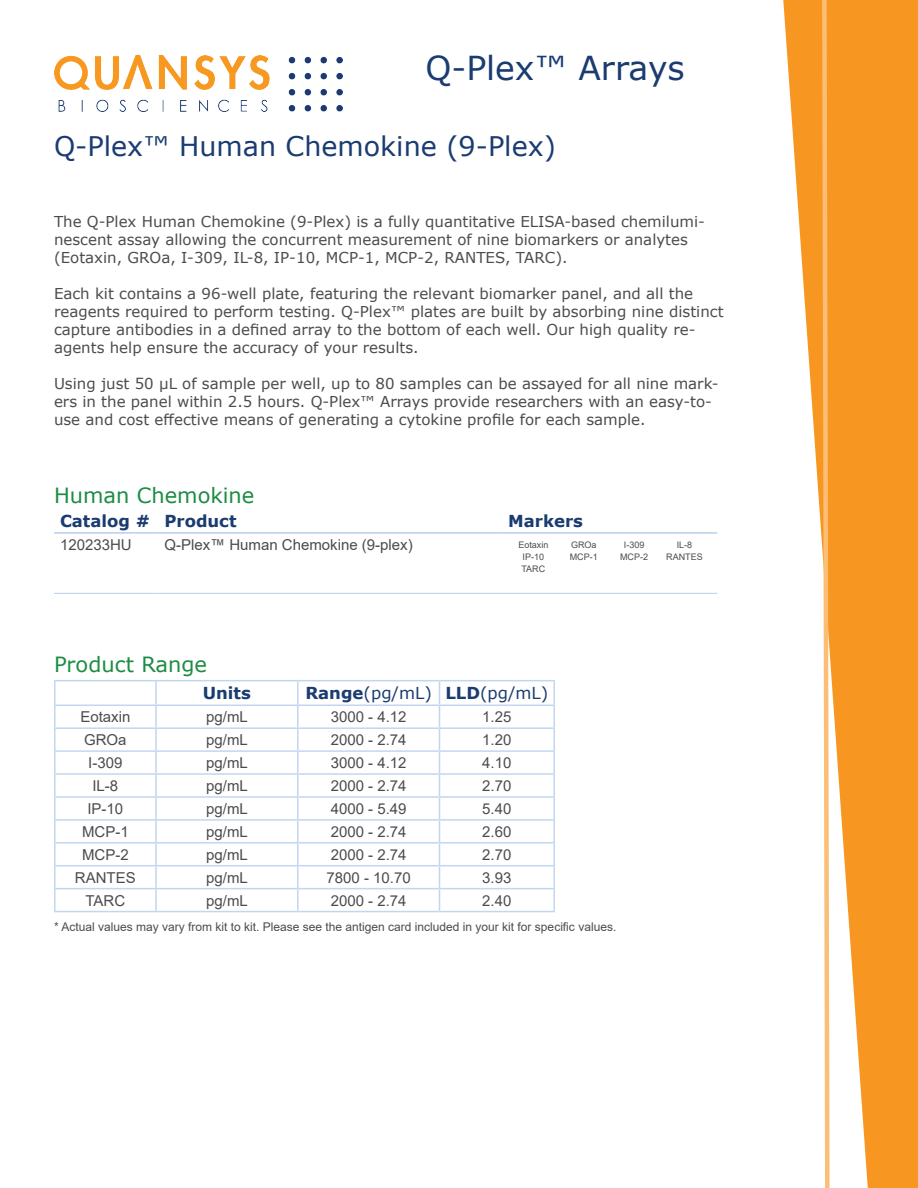
<style>
.page{position:relative;width:918px;height:1188px;background:#fff}
.page>*{position:absolute;margin:0;border:0;box-sizing:border-box;transform-origin:0 0}
.t1{font:33px "Verdana";color:#1a3c71}
.t2{font:27px "Verdana";color:#1a3c71}
.Heading_3{font:21px "Verdana";color:#1c8c43}
.Heading_4{font:700 16.5px "Verdana";color:#1a3c71}
.t3{font:16.5px "Verdana";color:#1a3c71}
.t4{font:15px/18px "Verdana";color:#4b4c4d}
.body_copy1{font:15px "Arial";color:#4b4c4d}
.t5{font:12px "Arial";color:#4b4c4d}
.t6{font:9px "Arial";color:#4b4c4d}
.s1{font-weight:700}
</style>
<div class="page">
<svg style="left:783px;top:0;width:135px;height:1188px;fill:#f79721"></svg>
<svg style="left:820px;top:0;width:12px;height:1188px"></svg>
<img style="left:54px;top:55px;width:289px;height:56px">
<hr style="left:54px;top:532px;width:104px;height:2px;background:#b7d0ec">
<hr style="left:158px;top:532px;width:344px;height:2px;background:#b7d0ec">
<hr style="left:502px;top:532px;width:215px;height:2px;background:#b7d0ec">
<hr style="left:54px;top:593px;width:104px;height:1px;background:#b7d0ec">
<hr style="left:158px;top:593px;width:344px;height:1px;background:#b7d0ec">
<hr style="left:502px;top:593px;width:215px;height:1px;background:#b7d0ec">
<hr style="left:54px;top:680px;width:102px;height:1px;background:#c1d7ef">
<hr style="left:54px;top:681px;width:2px;height:24px;background:#c1d7ef">
<hr style="left:156px;top:680px;width:142px;height:1px;background:#c1d7ef">
<hr style="left:155px;top:681px;width:2px;height:24px;background:#c1d7ef">
<hr style="left:298px;top:680px;width:142px;height:1px;background:#c1d7ef">
<hr style="left:440px;top:680px;width:115px;height:1px;background:#c1d7ef">
<hr style="left:54px;top:705px;width:102px;height:1px;background:#c1d7ef">
<hr style="left:54px;top:706px;width:2px;height:21px;background:#c1d7ef">
<hr style="left:156px;top:705px;width:142px;height:1px;background:#c1d7ef">
<hr style="left:155px;top:706px;width:2px;height:21px;background:#c1d7ef">
<hr style="left:298px;top:705px;width:142px;height:1px;background:#c1d7ef">
<hr style="left:440px;top:705px;width:115px;height:1px;background:#c1d7ef">
<hr style="left:54px;top:727px;width:102px;height:2px;background:#c1d7ef">
<hr style="left:54px;top:729px;width:2px;height:21px;background:#c1d7ef">
<hr style="left:156px;top:727px;width:142px;height:2px;background:#c1d7ef">
<hr style="left:155px;top:729px;width:2px;height:21px;background:#c1d7ef">
<hr style="left:298px;top:727px;width:142px;height:2px;background:#c1d7ef">
<hr style="left:440px;top:727px;width:115px;height:2px;background:#c1d7ef">
<hr style="left:54px;top:750px;width:102px;height:2px;background:#c1d7ef">
<hr style="left:54px;top:752px;width:2px;height:21px;background:#c1d7ef">
<hr style="left:156px;top:750px;width:142px;height:2px;background:#c1d7ef">
<hr style="left:155px;top:752px;width:2px;height:21px;background:#c1d7ef">
<hr style="left:298px;top:750px;width:142px;height:2px;background:#c1d7ef">
<hr style="left:440px;top:750px;width:115px;height:2px;background:#c1d7ef">
<hr style="left:54px;top:773px;width:102px;height:2px;background:#c1d7ef">
<hr style="left:54px;top:775px;width:2px;height:21px;background:#c1d7ef">
<hr style="left:156px;top:773px;width:142px;height:2px;background:#c1d7ef">
<hr style="left:155px;top:775px;width:2px;height:21px;background:#c1d7ef">
<hr style="left:298px;top:773px;width:142px;height:2px;background:#c1d7ef">
<hr style="left:440px;top:773px;width:115px;height:2px;background:#c1d7ef">
<hr style="left:54px;top:796px;width:102px;height:2px;background:#c1d7ef">
<hr style="left:54px;top:798px;width:2px;height:21px;background:#c1d7ef">
<hr style="left:156px;top:796px;width:142px;height:2px;background:#c1d7ef">
<hr style="left:155px;top:798px;width:2px;height:21px;background:#c1d7ef">
<hr style="left:298px;top:796px;width:142px;height:2px;background:#c1d7ef">
<hr style="left:440px;top:796px;width:115px;height:2px;background:#c1d7ef">
<hr style="left:54px;top:819px;width:102px;height:2px;background:#c1d7ef">
<hr style="left:54px;top:821px;width:2px;height:21px;background:#c1d7ef">
<hr style="left:156px;top:819px;width:142px;height:2px;background:#c1d7ef">
<hr style="left:155px;top:821px;width:2px;height:21px;background:#c1d7ef">
<hr style="left:298px;top:819px;width:142px;height:2px;background:#c1d7ef">
<hr style="left:440px;top:819px;width:115px;height:2px;background:#c1d7ef">
<hr style="left:54px;top:842px;width:102px;height:2px;background:#c1d7ef">
<hr style="left:54px;top:844px;width:2px;height:21px;background:#c1d7ef">
<hr style="left:156px;top:842px;width:142px;height:2px;background:#c1d7ef">
<hr style="left:155px;top:844px;width:2px;height:21px;background:#c1d7ef">
<hr style="left:298px;top:842px;width:142px;height:2px;background:#c1d7ef">
<hr style="left:440px;top:842px;width:115px;height:2px;background:#c1d7ef">
<hr style="left:54px;top:865px;width:102px;height:1px;background:#c1d7ef">
<hr style="left:54px;top:866px;width:2px;height:22px;background:#c1d7ef">
<hr style="left:156px;top:865px;width:142px;height:1px;background:#c1d7ef">
<hr style="left:155px;top:866px;width:2px;height:22px;background:#c1d7ef">
<hr style="left:298px;top:865px;width:142px;height:1px;background:#c1d7ef">
<hr style="left:440px;top:865px;width:115px;height:1px;background:#c1d7ef">
<hr style="left:54px;top:888px;width:102px;height:1px;background:#c1d7ef">
<hr style="left:54px;top:889px;width:2px;height:22px;background:#c1d7ef">
<hr style="left:156px;top:888px;width:142px;height:1px;background:#c1d7ef">
<hr style="left:155px;top:889px;width:2px;height:22px;background:#c1d7ef">
<hr style="left:298px;top:888px;width:142px;height:1px;background:#c1d7ef">
<svg style="left:297px;top:681px;width:1px;height:230px"></svg>
<hr style="left:440px;top:888px;width:115px;height:1px;background:#c1d7ef">
<svg style="left:439px;top:681px;width:1px;height:230px"></svg>
<svg style="left:554px;top:681px;width:1px;height:230px"></svg>
<hr style="left:54px;top:911px;width:102px;height:1px;background:#c1d7ef">
<hr style="left:156px;top:911px;width:142px;height:1px;background:#c1d7ef">
<hr style="left:298px;top:911px;width:142px;height:1px;background:#c1d7ef">
<hr style="left:440px;top:911px;width:115px;height:1px;background:#c1d7ef">
<p class="t1" style="left:425px;top:45px;width:261px">Q-Plex™ Arrays</p>
<p class="t2" style="left:54px;top:127px;width:504px">Q-Plex™ Human Chemokine (9-Plex)</p>
<p class="t4" style="left:54px;top:213px;width:653px">The Q-Plex Human Chemokine (9-Plex) is a fully quantitative ELISA-based chemilumi&shy;nescent assay allowing the concurrent measurement of nine biomarkers or analytes (Eotaxin, GROa, I-309, IL-8, IP-10, MCP-1, MCP-2, RANTES, TARC).</p>
<p class="t4" style="left:54px;top:285px;width:671px">Each kit contains a 96-well plate, featuring the relevant biomarker panel, and all the reagents required to perform testing. Q-Plex™ plates are built by absorbing nine distinct capture antibodies in a defined array to the bottom of each well. Our high quality re&shy;agents help ensure the accuracy of your results.</p>
<p class="t4" style="left:54px;top:375px;width:666px">Using just 50 µL of sample per well, up to 80 samples can be assayed for all nine mark&shy;ers in the panel within 2.5 hours. Q-Plex™ Arrays provide researchers with an easy-to&shy;use and cost effective means of generating a cytokine profile for each sample.</p>
<p class="Heading_3" style="left:54px;top:481px;width:202px">Human Chemokine</p>
<p class="Heading_4" style="left:60px;top:509px;width:91px">Catalog #</p>
<p class="Heading_4" style="left:164px;top:509px;width:74px">Product</p>
<p class="Heading_4" style="left:508px;top:509px;width:76px">Markers</p>
<p class="body_copy1" style="left:60px;top:534px;width:73px">120233HU</p>
<p class="body_copy1" style="left:164px;top:534px;width:250px">Q-Plex™ Human Chemokine (9-plex)</p>
<p class="t6" style="left:518px;top:539px;width:32px">Eotaxin</p>
<p class="t6" style="left:571px;top:539px;width:27px">GROa</p>
<p class="t6" style="left:624px;top:539px;width:22px">I-309</p>
<p class="t6" style="left:677px;top:539px;width:17px">IL-8</p>
<p class="t6" style="left:523px;top:551px;width:23px">IP-10</p>
<p class="t6" style="left:570px;top:551px;width:29px">MCP-1</p>
<p class="t6" style="left:620px;top:551px;width:29px">MCP-2</p>
<p class="t6" style="left:666px;top:551px;width:38px">RANTES</p>
<p class="t6" style="left:521px;top:563px;width:25px">TARC</p>
<p class="Heading_3" style="left:54px;top:650px;width:155px">Product Range</p>
<p class="Heading_4" style="left:203px;top:682px;width:50px">Units</p>
<p class="t3" style="left:305px;top:682px;width:128px"><span class="s1">Range</span>(pg/mL)</p>
<p class="t3" style="left:446px;top:682px;width:104px"><span class="s1">LLD</span>(pg/mL)</p>
<p class="body_copy1" style="left:80px;top:707px;width:52px">Eotaxin</p>
<p class="body_copy1" style="left:206px;top:707px;width:43px">pg/mL</p>
<p class="body_copy1" style="left:331px;top:707px;width:77px">3000 - 4.12</p>
<p class="body_copy1" style="left:482px;top:707px;width:31px">1.25</p>
<p class="body_copy1" style="left:84px;top:730px;width:44px">GROa</p>
<p class="body_copy1" style="left:206px;top:730px;width:43px">pg/mL</p>
<p class="body_copy1" style="left:331px;top:730px;width:77px">2000 - 2.74</p>
<p class="body_copy1" style="left:482px;top:730px;width:31px">1.20</p>
<p class="body_copy1" style="left:88px;top:752px;width:36px">I-309</p>
<p class="body_copy1" style="left:206px;top:752px;width:43px">pg/mL</p>
<p class="body_copy1" style="left:331px;top:752px;width:77px">3000 - 4.12</p>
<p class="body_copy1" style="left:482px;top:752px;width:31px">4.10</p>
<p class="body_copy1" style="left:92px;top:775px;width:27px">IL-8</p>
<p class="body_copy1" style="left:206px;top:775px;width:43px">pg/mL</p>
<p class="body_copy1" style="left:331px;top:775px;width:77px">2000 - 2.74</p>
<p class="body_copy1" style="left:482px;top:775px;width:31px">2.70</p>
<p class="body_copy1" style="left:87px;top:798px;width:37px">IP-10</p>
<p class="body_copy1" style="left:206px;top:798px;width:43px">pg/mL</p>
<p class="body_copy1" style="left:331px;top:798px;width:77px">4000 - 5.49</p>
<p class="body_copy1" style="left:482px;top:798px;width:31px">5.40</p>
<p class="body_copy1" style="left:82px;top:821px;width:48px">MCP-1</p>
<p class="body_copy1" style="left:206px;top:821px;width:43px">pg/mL</p>
<p class="body_copy1" style="left:331px;top:821px;width:77px">2000 - 2.74</p>
<p class="body_copy1" style="left:482px;top:821px;width:31px">2.60</p>
<p class="body_copy1" style="left:82px;top:844px;width:48px">MCP-2</p>
<p class="body_copy1" style="left:206px;top:844px;width:43px">pg/mL</p>
<p class="body_copy1" style="left:331px;top:844px;width:77px">2000 - 2.74</p>
<p class="body_copy1" style="left:482px;top:844px;width:31px">2.70</p>
<p class="body_copy1" style="left:75px;top:867px;width:62px">RANTES</p>
<p class="body_copy1" style="left:206px;top:867px;width:43px">pg/mL</p>
<p class="body_copy1" style="left:327px;top:867px;width:86px">7800 - 10.70</p>
<p class="body_copy1" style="left:482px;top:867px;width:31px">3.93</p>
<p class="body_copy1" style="left:86px;top:890px;width:41px">TARC</p>
<p class="body_copy1" style="left:206px;top:890px;width:43px">pg/mL</p>
<p class="body_copy1" style="left:331px;top:890px;width:77px">2000 - 2.74</p>
<p class="body_copy1" style="left:482px;top:890px;width:31px">2.40</p>
<p class="t5" style="left:54px;top:919px;width:564px">* Actual values may vary from kit to kit. Please see the antigen card included in your kit for specific values.</p>
</div>
